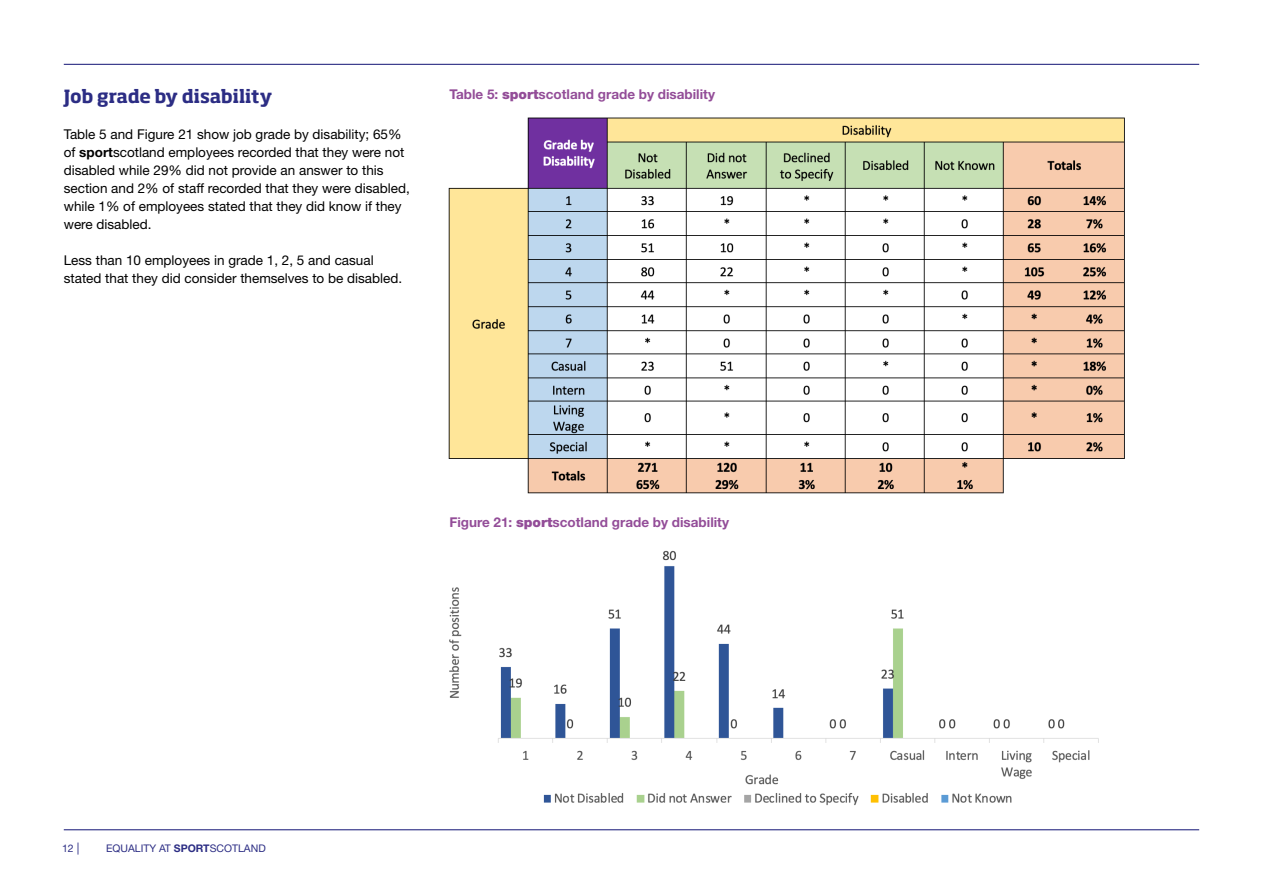
<style>
.page{position:relative;width:1263px;height:893px;background:#fff}
.page>*{position:absolute;margin:0;border:0;box-sizing:border-box;transform-origin:0 0}
.t1{font:700 18px "Soho Std";letter-spacing:-.005em;color:#2c2d84}
.t2{font:13.5px/18px "Helvetica Neue LT Std";color:#000}
.t3{font:700 13.5px "Helvetica Neue LT Std";color:#934d98}
.t4{font:10.5px "Helvetica Neue LT Std";color:#2c2d84}
.s1{font-weight:700}
.s2{font-weight:900}
.s3{font-size:12px}
</style>
<div class="page">
<hr style="left:64px;top:64px;width:1135px;height:1px;background:#2c2d84">
<hr style="left:64px;top:829px;width:1135px;height:1px;background:#2c2d84">
<img style="left:448px;top:117px;width:677px;height:377px">
<img style="left:449px;top:550px;width:650px;height:256px">
<h1 class="t1" style="left:64px;top:85px;width:210px">Job grade by disability</h1>
<p class="t2" style="left:64px;top:125px;width:348px">Table 5 and Figure 21 show job grade by disability; 65% of <span class="s1">sport</span>scotland employees recorded that they were not disabled while 29% did not provide an answer to this section and 2% of staff recorded that they were disabled, while 1% of employees stated that they did know if they were disabled.</p>
<p class="t2" style="left:64px;top:251px;width:340px">Less than 10 employees in grade 1, 2, 5 and casual stated that they did consider themselves to be disabled.</p>
<p class="t3" style="left:449px;top:86px;width:267px">Table 5: <span class="s2">sport</span>scotland grade by disability</p>
<p class="t3" style="left:449px;top:514px;width:281px">Figure 21: <span class="s2">sport</span>scotland grade by disability</p>
<p class="t4" style="left:62px;top:842px;width:19px">12 <span class="s3">|</span></p>
<p class="t4" style="left:106px;top:842px;width:161px">EQUALITY AT <span class="s1">SPORT</span>SCOTLAND</p>
</div>
